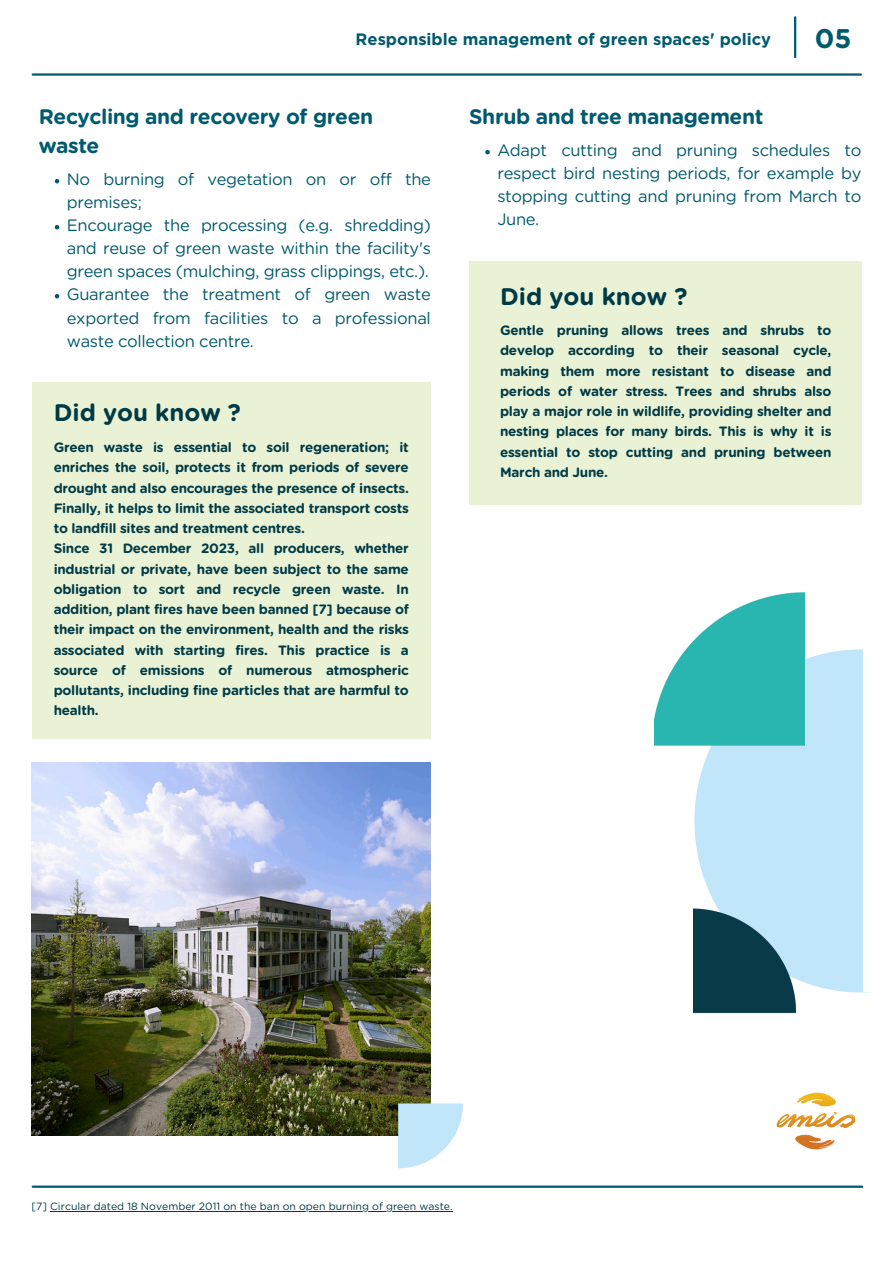
<style>
.page{position:relative;width:894px;height:1264px;background:#fff}
.page>*{position:absolute;margin:0;border:0;box-sizing:border-box;transform-origin:0 0}
.t1{font:700 27px "Gotham Rounded";color:#005a6d}
.t2{font:700 24px "Gotham Rounded";color:#003a46}
.t3{font:700 21px/29px "Gotham Rounded";letter-spacing:-.02em;color:#005a6d}
.t4{font:16.5px/23px "Gotham Rounded";letter-spacing:-.02em;color:#005a6d;text-align:justify}
.t5{font:700 16.5px "Gotham";color:#005a6d}
.t6{font:700 13.5px/20.2px "Gotham Rounded";letter-spacing:-.02em;color:#003a46;text-align:justify}
.t7{font:10.5px "Gotham Rounded";color:#003a46}
</style>
<div class="page">
<hr style="left:33px;top:73px;width:827px;height:3px;background:#005a6d">
<hr style="left:33px;top:1185px;width:828px;height:2px;background:#005a6d">
<img style="left:32px;top:762px;width:398px;height:373px">
<div style="left:469px;top:261px;width:392px;height:244px;background:#e9f2d5"></div>
<div style="left:32px;top:382px;width:398px;height:357px;background:#e9f2d5"></div>
<div style="left:694px;top:649px;width:199px;height:343px;background:#c1e6f9"></div>
<div style="left:863px;top:649px;width:30px;height:343px;background:#fff"></div>
<img style="left:654px;top:592px;width:150px;height:154px">
<img style="left:693px;top:908px;width:101px;height:105px">
<img style="left:776px;top:1092px;width:80px;height:58px">
<hr style="left:793px;top:17px;width:3px;height:40px;background:#005a6d">
<svg style="left:398px;top:1103px;width:65px;height:65px"></svg>
<svg style="left:485px;top:150px;width:4px;height:4px"></svg>
<svg style="left:55px;top:179px;width:4px;height:4px"></svg>
<svg style="left:55px;top:225px;width:4px;height:4px"></svg>
<svg style="left:55px;top:294px;width:4px;height:4px"></svg>
<hr style="left:50px;top:1210px;width:402px;height:1px;background:#003a46">
<p class="t5" style="left:355px;top:32px;width:417px">Responsible management of green spaces' policy</p>
<p class="t1" style="left:814px;top:26px;width:38px">05</p>
<h2 class="t3" style="left:39px;top:103px;width:336px">Recycling and recovery of green waste</h2>
<p class="t4" style="left:67px;top:169px;width:365px">No burning of vegetation on or off the premises;</p>
<h1 class="t4" style="left:67px;top:215px;width:365px">Encourage the processing (e.g. shredding) and reuse of green waste within the facility's green spaces (mulching, grass clippings, etc.).</h1>
<h4 class="t4" style="left:67px;top:284px;width:365px">Guarantee the treatment of green waste exported from facilities to a professional waste collection centre.</h4>
<p class="t2" style="left:54px;top:402px;width:189px">Did you know ?</p>
<h2 class="t6" style="left:54px;top:438px;width:356px;text-align:left">Green waste is essential to soil regeneration; it enriches the soil, protects it from periods of severe drought and also encourages the presence of insects.<br>Finally, it helps to limit the associated transport costs to landfill sites and treatment centres.<br>Since 31 December 2023, all producers, whether industrial or private, have been subject to the same obligation to sort and recycle green waste. In addition, plant fires have been banned [7] because of their impact on the environment, health and the risks associated with starting fires. This practice is a source of emissions of numerous atmospheric pollutants, including fine particles that are harmful to health.</h2>
<h4 class="t3" style="left:469px;top:103px;width:295px">Shrub and tree management</h4>
<p class="t4" style="left:497px;top:140px;width:365px">Adapt cutting and pruning schedules to respect bird nesting periods, for example by stopping cutting and pruning from March to June.</p>
<p class="t2" style="left:500px;top:285px;width:189px">Did you know ?</p>
<h3 class="t6" style="left:500px;top:321px;width:333px">Gentle pruning allows trees and shrubs to develop according to their seasonal cycle, making them more resistant to disease and periods of water stress. Trees and shrubs also play a major role in wildlife, providing shelter and nesting places for many birds. This is why it is essential to stop cutting and pruning between March and June.</h3>
<p class="t7" style="left:32px;top:1201px;width:422px">[7] Circular dated 18 November 2011 on the ban on open burning of green waste.</p>
</div>
